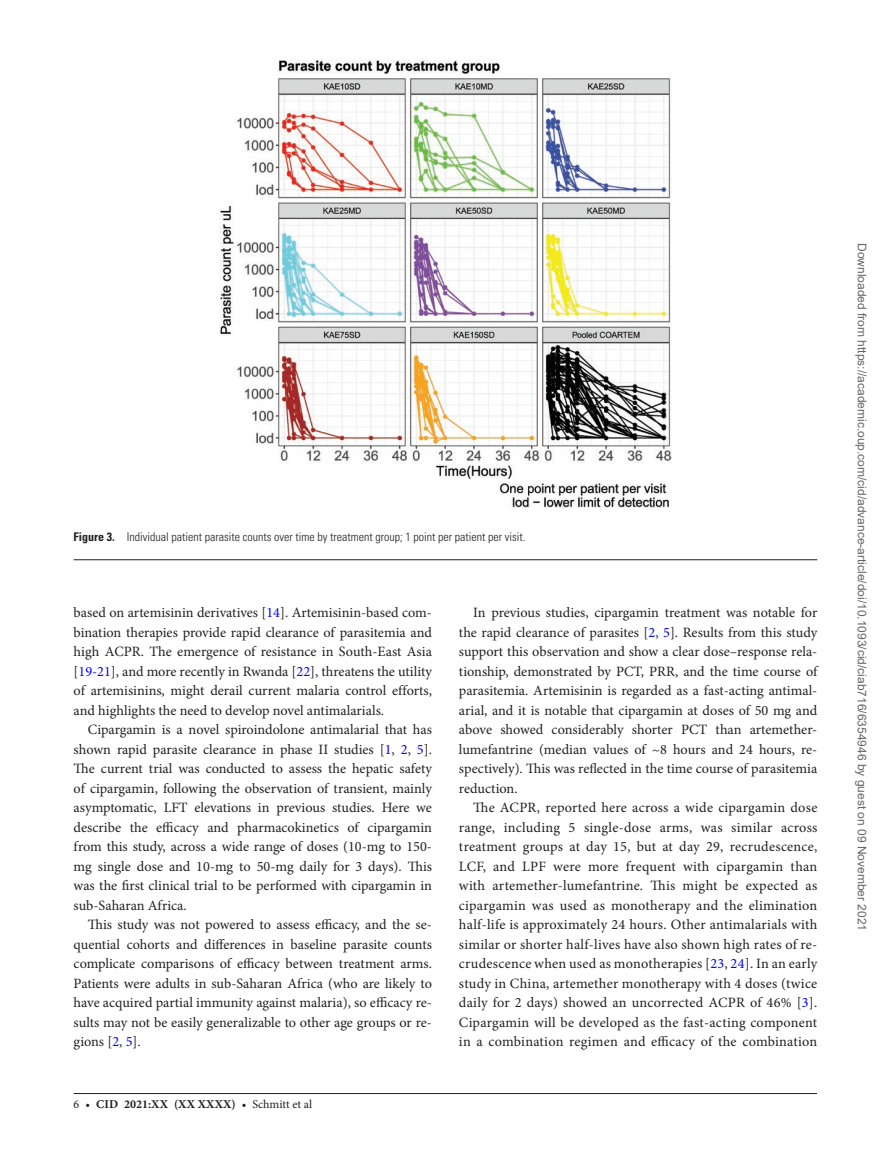
<style>
.page{position:relative;width:891px;height:1174px;background:#fff}
.page>*{position:absolute;margin:0;border:0;box-sizing:border-box;transform-origin:0 0}
.t1{font:14.25px/19.5px "Minion Pro";color:#231f20;text-align:justify}
.t2{font:12px "Arial";color:#666}
.t3{font:300 condensed 12px "Univers LT Std";color:#231f20}
.t4{font:700 12px "Minion Pro";letter-spacing:.01em;color:#231f20}
.s1{font-weight:700}
.s2{color:#00f}
.s3{font-weight:400}
</style>
<div class="page">
<hr style="left:74px;top:1093px;width:743px;height:1px;background:#231f20">
<hr style="left:74px;top:559px;width:743px;height:1px;background:#231f20">
<img style="left:220px;top:59px;width:451px;height:449px">
<p class="t3" style="left:74px;top:530px;width:453px"><span class="s1">Figure 3.</span> Individual patient parasite counts over time by treatment group; 1 point per patient per visit.</p>
<p class="t1" style="left:74px;top:603px;width:360px">based on artemisinin derivatives [<span class="s2">14</span>]. Artemisinin-based com&shy;bination therapies provide rapid clearance of parasitemia and high ACPR. The emergence of resistance in South-East Asia [<span class="s2">19-21</span>], and more recently in Rwanda [<span class="s2">22</span>], threatens the utility of artemisinins, might derail current malaria control efforts, and highlights the need to develop novel antimalarials.</p>
<p class="t1" style="left:74px;top:720px;width:360px;text-indent:14px">Cipargamin is a novel spiroindolone antimalarial that has shown rapid parasite clearance in phase II studies [<span class="s2">1</span>, <span class="s2">2</span>, <span class="s2">5</span>].<br>The current trial was conducted to assess the hepatic safety of cipargamin, following the observation of transient, mainly asymptomatic, LFT elevations in previous studies. Here we describe the efficacy and pharmacokinetics of cipargamin from this study, across a wide range of doses (10-mg to 150- mg single dose and 10-mg to 50-mg daily for 3 days). This was the first clinical trial to be performed with cipargamin in sub-Saharan Africa.</p>
<p class="t1" style="left:74px;top:915px;width:360px;text-indent:14px">This study was not powered to assess efficacy, and the se&shy;quential cohorts and differences in baseline parasite counts complicate comparisons of efficacy between treatment arms.<br>Patients were adults in sub-Saharan Africa (who are likely to have acquired partial immunity against malaria), so efficacy re&shy;sults may not be easily generalizable to other age groups or re&shy;gions [<span class="s2">2</span>, <span class="s2">5</span>].</p>
<p class="t4" style="left:74px;top:1095px;width:240px"><span class="s3">6 •</span> cid 2021:XX (XX XXXX) <span class="s3">• Schmitt et al</span></p>
<p class="t1" style="left:459px;top:603px;width:360px;text-indent:14px">In previous studies, cipargamin treatment was notable for the rapid clearance of parasites [<span class="s2">2</span>, <span class="s2">5</span>]. Results from this study support this observation and show a clear dose–response rela&shy;tionship, demonstrated by PCT, PRR, and the time course of parasitemia. Artemisinin is regarded as a fast-acting antimal&shy;arial, and it is notable that cipargamin at doses of 50 mg and above showed considerably shorter PCT than artemether&shy;lumefantrine (median values of ~8 hours and 24 hours, re&shy;spectively). This was reflected in the time course of parasitemia reduction.</p>
<p class="t1" style="left:459px;top:798px;width:360px;text-indent:14px">The ACPR, reported here across a wide cipargamin dose range, including 5 single-dose arms, was similar across treatment groups at day 15, but at day 29, recrudescence, LCF, and LPF were more frequent with cipargamin than with artemether-lumefantrine. This might be expected as cipargamin was used as monotherapy and the elimination half-life is approximately 24 hours. Other antimalarials with similar or shorter half-lives have also shown high rates of re&shy;crudescence when used as monotherapies [<span class="s2">23</span>, <span class="s2">24</span>]. In an early study in China, artemether monotherapy with 4 doses (twice daily for 2 days) showed an uncorrected ACPR of 46% [<span class="s2">3</span>].<br>Cipargamin will be developed as the fast-acting component in a combination regimen and efficacy of the combination</p>
<p class="t2" style="left:866px;top:243px;width:690px;rotate:90deg">Downloaded from https://academic.oup.com/cid/advance-article/doi/10.1093/cid/ciab716/6354946 by guest on 09 November 2021</p>
</div>
